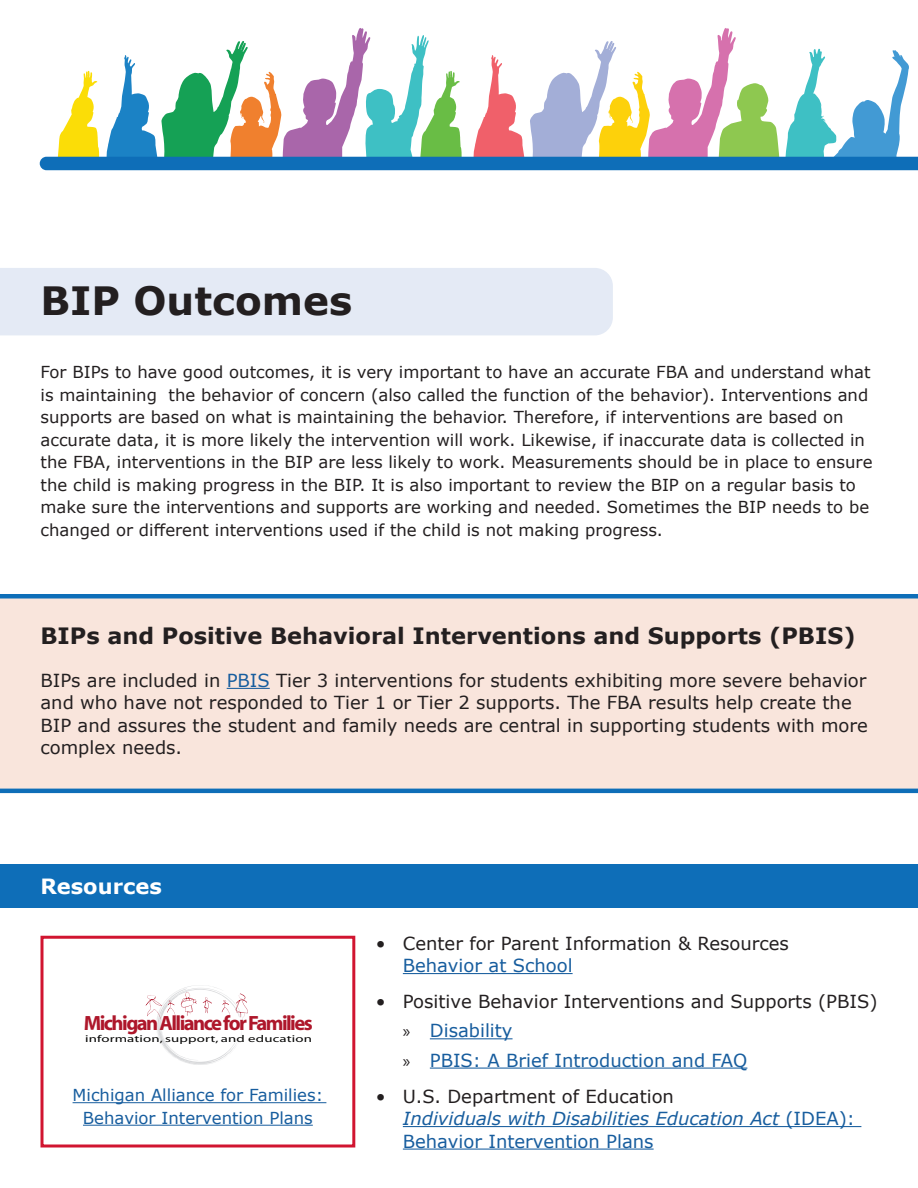
<style>
.page{position:relative;width:918px;height:1188px;background:#fff}
.page>*{position:absolute;margin:0;border:0;box-sizing:border-box;transform-origin:0 0}
.H3c{font:700 39px "Verdana";color:#231f20}
.H3d{font:700 22.5px "Verdana";color:#231f20}
.Resources{font:700 21px "Verdana";color:#fff}
.t1{font:700 20.7px "Myriad";letter-spacing:-.075em;color:#ae172b}
.t2{font:18px/22.5px "Verdana";color:#231f20}
.t3{font:italic 18px/22.5px "Verdana";color:#175d9e}
.t4{font:18px "Verdana";color:#175d9e}
.t5{font:16.5px/22.5px "Verdana";color:#231f20}
.t6{font:16.5px/22.5px "Verdana";color:#175d9e;text-align:center}
.t7{font:9.9px "Myriad";letter-spacing:.01em;color:#050504;scale:1.5 1}
.s1{color:#175d9e}
.s2{font-family:"Myriad Pro";color:#231f20}
.s3{font-style:normal;color:#231f20}
.s4{font-style:normal}
</style>
<div class="page">
<svg style="left:40px;top:28px;width:878px;height:142px"></svg>
<svg style="left:146px;top:985px;width:102px;height:80px"></svg>
<div style="left:40px;top:936px;width:315px;height:212px;border:3px solid #d11530"></div>
<hr style="left:73px;top:1102px;width:253px;height:1px;background:#175d9e">
<hr style="left:83px;top:1125px;width:230px;height:1px;background:#175d9e">
<div style="left:0;top:864px;width:918px;height:43px;background:#0e6eb8"></div>
<div style="left:0;top:268px;width:613px;height:67px;background:#e4eaf5"></div>
<div style="left:0;top:594px;width:918px;height:199px;background:#f9e5dc"></div>
<hr style="left:227px;top:688px;width:43px;height:1px;background:#175d9e">
<hr style="left:403px;top:973px;width:170px;height:1px;background:#175d9e">
<hr style="left:430px;top:1038px;width:83px;height:1px;background:#175d9e">
<hr style="left:430px;top:1068px;width:317px;height:1px;background:#175d9e">
<hr style="left:403px;top:1126px;width:458px;height:1px;background:#175d9e">
<hr style="left:403px;top:1149px;width:251px;height:1px;background:#175d9e">
<h3 class="H3c" style="left:40px;top:274px;width:313px">BIP Outcomes</h3>
<p class="t5" style="left:40px;top:361px;width:834px">For BIPs to have good outcomes, it is very important to have an accurate FBA and understand what is maintaining the behavior of concern (also called the function of the behavior). Interventions and supports are based on what is maintaining the behavior. Therefore, if interventions are based on accurate data, it is more likely the intervention will work. Likewise, if inaccurate data is collected in the FBA, interventions in the BIP are less likely to work. Measurements should be in place to ensure the child is making progress in the BIP. It is also important to review the BIP on a regular basis to make sure the interventions and supports are working and needed. Sometimes the BIP needs to be changed or different interventions used if the child is not making progress.</p>
<h3 class="H3d" style="left:40px;top:620px;width:817px">BIPs and Positive Behavioral Interventions and Supports (PBIS)</h3>
<p class="t2" style="left:40px;top:669px;width:829px">BIPs are included in <span class="s1">PBIS</span> Tier 3 interventions for students exhibiting more severe behavior and who have not responded to Tier 1 or Tier 2 supports. The FBA results help create the BIP and assures the student and family needs are central in supporting students with more complex needs.</p>
<h3 class="Resources" style="left:40px;top:871px;width:123px">Resources</h3>
<p class="t1" style="left:84px;top:1012px;width:231px">Michigan Alliance for Families</p>
<p class="t7" style="left:85px;top:1033px;width:153px">information, support, and education</p>
<p class="t6" style="left:73px;top:1084px;width:252px">Michigan Alliance for Families:<br>Behavior Intervention Plans</p>
<p class="t2" style="left:403px;top:932px;width:388px;text-indent:-27px">• Center for Parent Information &amp; Resources<br><span class="s1">Behavior at School</span></p>
<p class="t2" style="left:376px;top:990px;width:503px">• Positive Behavior Interventions and Supports (PBIS)</p>
<p class="t4" style="left:403px;top:1018px;width:111px"><span class="s2">»</span> Disability</p>
<p class="t4" style="left:403px;top:1048px;width:346px"><span class="s2">»</span> PBIS: A Brief Introduction and FAQ</p>
<p class="t3" style="left:403px;top:1085px;width:454px;text-indent:-27px"><span class="s3">• U.S. Department of Education<br></span>Individuals with Disabilities Education Act <span class="s4">(IDEA):<br>Behavior Intervention Plans</span></p>
</div>
